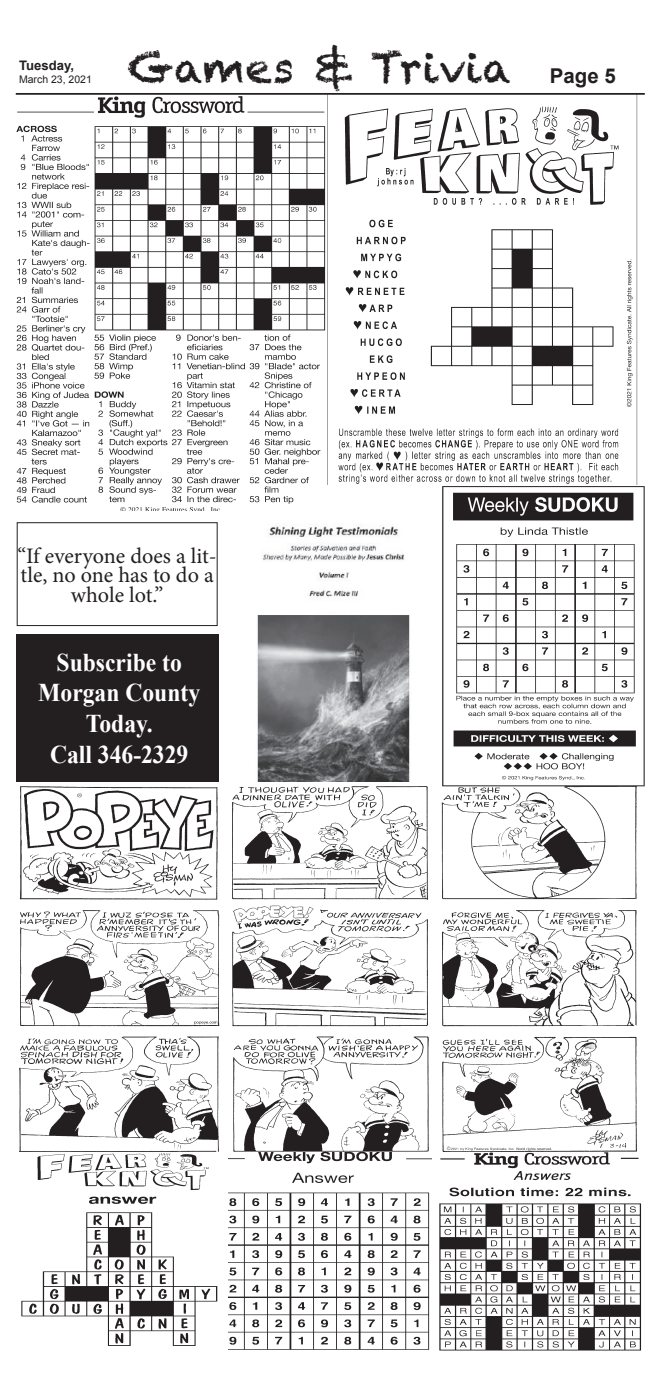
<style>
.page{position:relative;width:662px;height:1386px;background:#fff}
.page>*{position:absolute;margin:0;border:0;box-sizing:border-box;transform-origin:0 0}
.t1{font:42px "Chalkduster";color:#231f20}
.t2{font:700 25.55px/30.6px "Times New Roman";color:#fff;text-align:center;scale:.92 1}
.t3{font:22.14px/19.6px "Minion Pro";letter-spacing:-.005em;color:#231f20;text-align:center}
.t4{font:700 13.12px "Arial";color:#231f20}
.t5{font:10.5px "Arial";color:#231f20}
.s1{font-family:"Arial";font-weight:700;font-size:20.47px}
</style>
<div class="page">
<hr style="left:16px;top:93px;width:628px;height:2px;background:#231f20">
<img style="left:16px;top:94px;width:309px;height:416px">
<img style="left:325px;top:94px;width:313px;height:391px">
<img style="left:19px;top:787px;width:617px;height:364px">
<img style="left:439px;top:1151px;width:203px;height:200px">
<img style="left:19px;top:1151px;width:199px;height:195px">
<img style="left:442px;top:486px;width:203px;height:301px">
<img style="left:229px;top:1151px;width:202px;height:199px">
<div style="left:16px;top:634px;width:203px;height:148px;background:#231f20"></div>
<img style="left:229px;top:505px;width:181px;height:277px">
<div style="left:17px;top:522px;width:200px;height:104px;border:1px solid #231f20"></div>
<p class="t4" style="left:19px;top:57px;width:56px">Tuesday,</p>
<p class="t5" style="left:19px;top:72px;width:74px">March 23, 2021</p>
<h1 class="t1" style="left:128px;top:43px;width:489px">Games &amp; Trivia <span class="s1">Page 5</span></h1>
<p class="t3" style="left:18px;top:546px;width:200px">“If everyone does a lit&shy;tle, no one has to do a whole lot.”</p>
<p class="t2" style="left:38px;top:646px;width:177px">Subscribe to<br>Morgan County<br>Today.<br>Call 346-2329</p>
</div>
